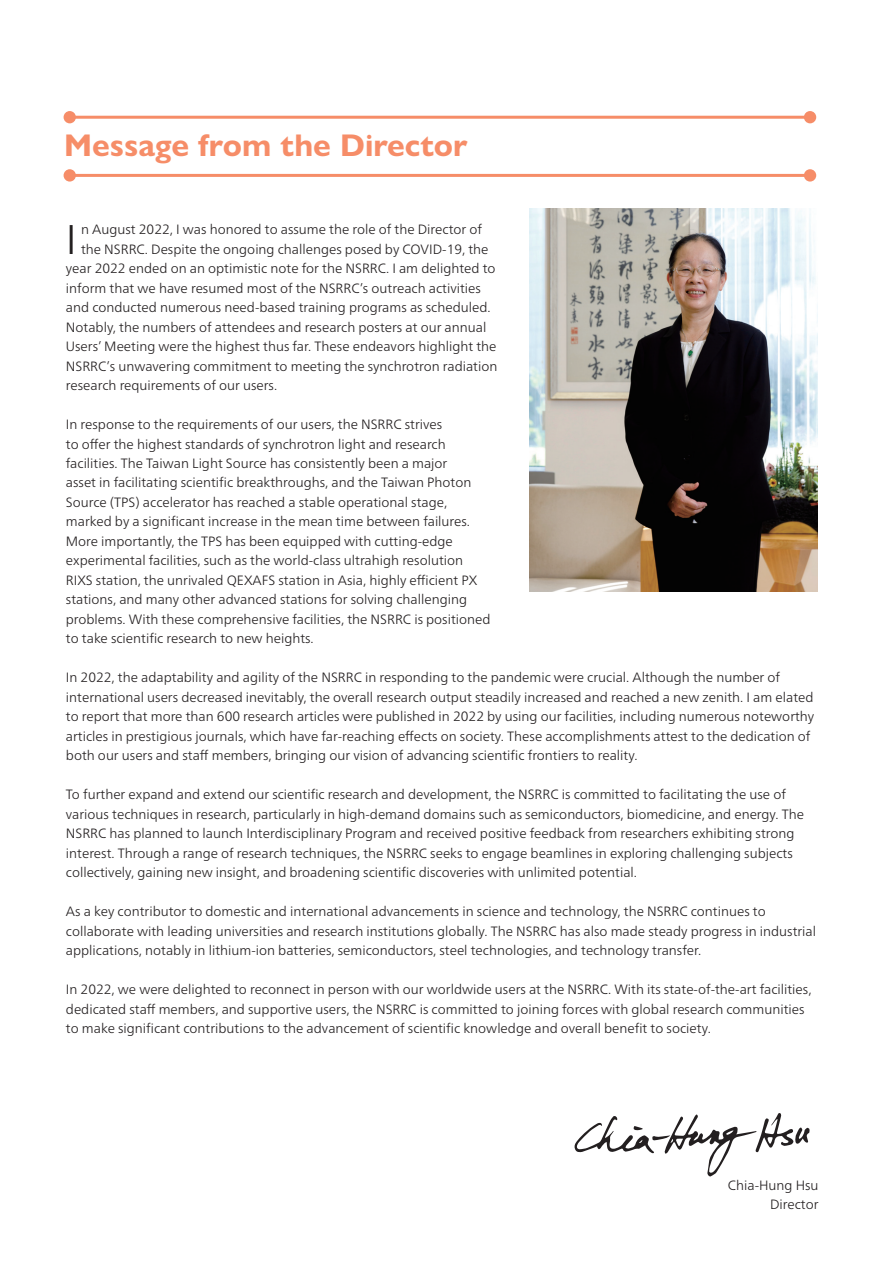
<style>
.page{position:relative;width:893px;height:1263px;background:#fff}
.page>*{position:absolute;margin:0;border:0;box-sizing:border-box;transform-origin:0 0}
.t1{font:300 41.4px "Frutiger Neue LTW1 G";color:#231f20}
.t2{font:700 31.5px "Gill Sans Nova";color:#f68d68}
.t3{font:300 13.5px/19.5px "Frutiger Neue LTW1 G";color:#231f20}
</style>
<div class="page">
<img style="left:529px;top:208px;width:289px;height:383px">
<svg style="left:574px;top:1113px;width:236px;height:64px"></svg>
<hr style="left:66px;top:116px;width:744px;height:3px;background:#f68d68">
<div style="left:64px;top:111px;width:12px;height:12px;background:#f68d68;border-radius:50%"></div>
<div style="left:804px;top:111px;width:12px;height:12px;background:#f68d68;border-radius:50%"></div>
<hr style="left:66px;top:174px;width:744px;height:3px;background:#f68d68">
<div style="left:64px;top:169px;width:12px;height:13px;background:#f68d68;border-radius:50%"></div>
<div style="left:804px;top:169px;width:12px;height:13px;background:#f68d68;border-radius:50%"></div>
<h2 class="t2" style="left:64px;top:126px;width:405px">Message from the Director</h2>
<h1 class="t1" style="left:66px;top:209px;width:12px">I</h1>
<p class="t3" style="left:81px;top:219px;width:403px">n August 2022, I was honored to assume the role of the Director of</p>
<p class="t3" style="left:81px;top:238px;width:409px">the NSRRC. Despite the ongoing challenges posed by COVID-19, the</p>
<p class="t3" style="left:66px;top:258px;width:431px">year 2022 ended on an optimistic note for the NSRRC. I am delighted to</p>
<p class="t3" style="left:66px;top:277px;width:417px">inform that we have resumed most of the NSRRC’s outreach activities</p>
<p class="t3" style="left:66px;top:297px;width:426px">and conducted numerous need-based training programs as scheduled.</p>
<p class="t3" style="left:66px;top:316px;width:422px">Notably, the numbers of attendees and research posters at our annual</p>
<p class="t3" style="left:66px;top:336px;width:432px">Users’ Meeting were the highest thus far. These endeavors highlight the</p>
<p class="t3" style="left:66px;top:355px;width:433px">NSRRC’s unwavering commitment to meeting the synchrotron radiation</p>
<p class="t3" style="left:66px;top:375px;width:213px">research requirements of our users.</p>
<p class="t3" style="left:66px;top:414px;width:426px">In response to the requirements of our users, the NSRRC strives<br>to offer the highest standards of synchrotron light and research facilities. The Taiwan Light Source has consistently been a major<br>asset in facilitating scientific breakthroughs, and the Taiwan Photon Source (TPS) accelerator has reached a stable operational stage, marked by a significant increase in the mean time between failures.<br>More importantly, the TPS has been equipped with cutting-edge experimental facilities, such as the world-class ultrahigh resolution RIXS station, the unrivaled QEXAFS station in Asia, highly efficient PX stations, and many other advanced stations for solving challenging problems. With these comprehensive facilities, the NSRRC is positioned to take scientific research to new heights.</p>
<p class="t3" style="left:66px;top:667px;width:750px">In 2022, the adaptability and agility of the NSRRC in responding to the pandemic were crucial. Although the number of international users decreased inevitably, the overall research output steadily increased and reached a new zenith. I am elated to report that more than 600 research articles were published in 2022 by using our facilities, including numerous noteworthy articles in prestigious journals, which have far-reaching effects on society. These accomplishments attest to the dedication of both our users and staff members, bringing our vision of advancing scientific frontiers to reality.</p>
<p class="t3" style="left:66px;top:784px;width:740px">To further expand and extend our scientific research and development, the NSRRC is committed to facilitating the use of various techniques in research, particularly in high-demand domains such as semiconductors, biomedicine, and energy. The NSRRC has planned to launch Interdisciplinary Program and received positive feedback from researchers exhibiting strong interest. Through a range of research techniques, the NSRRC seeks to engage beamlines in exploring challenging subjects collectively, gaining new insight, and broadening scientific discoveries with unlimited potential.</p>
<p class="t3" style="left:66px;top:901px;width:752px">As a key contributor to domestic and international advancements in science and technology, the NSRRC continues to collaborate with leading universities and research institutions globally. The NSRRC has also made steady progress in industrial applications, notably in lithium-ion batteries, semiconductors, steel technologies, and technology transfer.</p>
<p class="t3" style="left:66px;top:979px;width:747px">In 2022, we were delighted to reconnect in person with our worldwide users at the NSRRC. With its state-of-the-art facilities, dedicated staff members, and supportive users, the NSRRC is committed to joining forces with global research communities to make significant contributions to the advancement of scientific knowledge and overall benefit to society.</p>
<p class="t3" style="left:728px;top:1174px;width:92px;text-align:right">Chia-Hung Hsu<br>Director</p>
</div>
